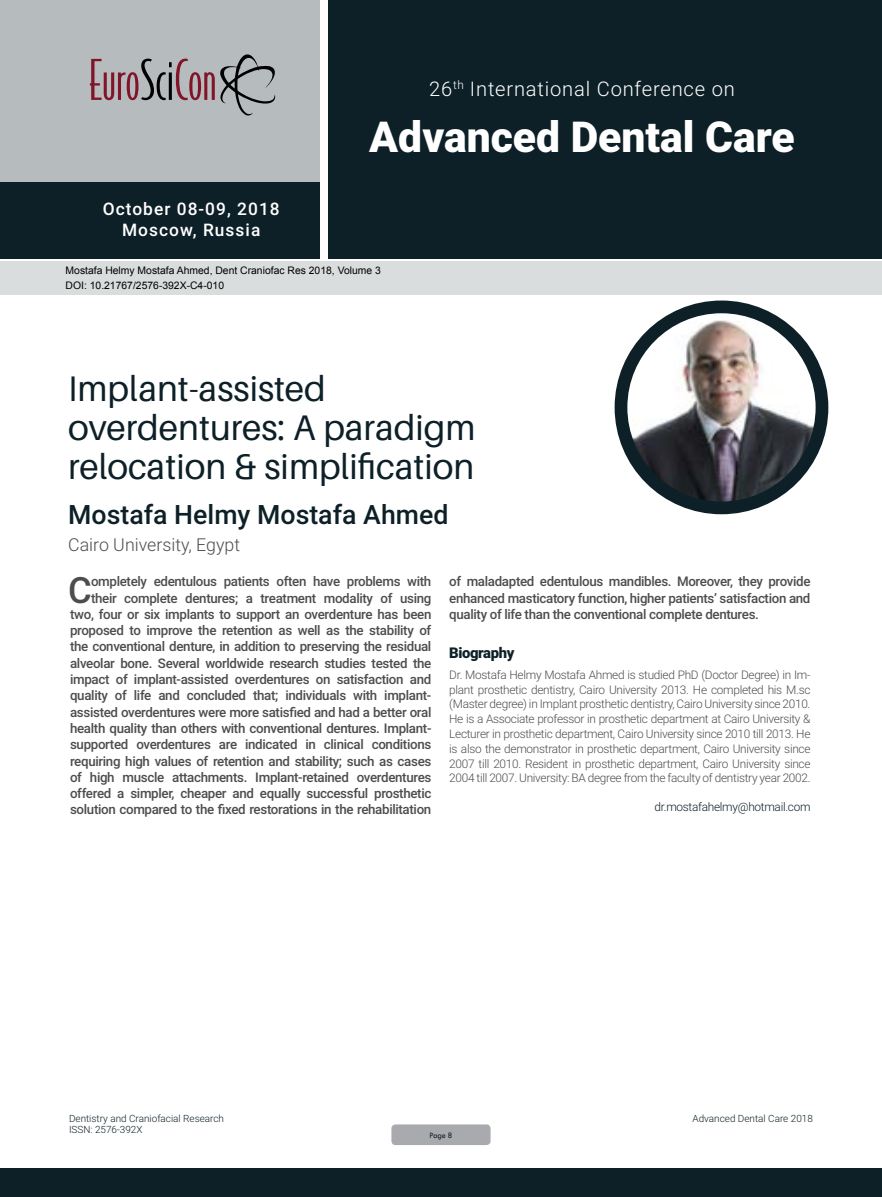
<style>
.page{position:relative;width:882px;height:1197px;background:#fff}
.page>*{position:absolute;margin:0;border:0;box-sizing:border-box;transform-origin:0 0}
.t1{font:900 42.7px "Roboto";color:#fff}
.t2{font:500 36.23px "Roboto";color:#4d4d4f}
.t3{font:35.52px/39.2px "Aileron";color:#0d2027}
.t4{font:500 26.6px "Roboto";color:#0d2027}
.t5{font:300 20.12px "Roboto";letter-spacing:.04em;color:#fff}
.t6{font:300 17.85px "Roboto";color:#4d4d4f}
.t7{font:500 17.32px/20.8px "Roboto";letter-spacing:.06em;color:#fff;text-align:center}
.t8{font:900 14.88px "Roboto";letter-spacing:-.025em;color:#0d2027}
.t9{font:500 13.3px/16.3px "Roboto";letter-spacing:-.025em;color:#4d4d4f;text-align:right}
.t10{font:300 11.9px/14.9px "Roboto";letter-spacing:-.025em;color:#4d4d4f;text-align:justify}
.t11{font:300 11.9px "Roboto";letter-spacing:-.025em;color:#0d2027}
.t12{font:10.33px/14.2px "Arial";color:#000}
.t13{font:300 9.97px/11.9px "Roboto";color:#0d2027}
.t14{font:8.58px "Tw Cen";color:#0d2027;scale:.95 1}
</style>
<div class="page">
<div style="left:0;top:0;width:319px;height:183px;background:#b6bcbe"></div>
<div style="left:1px;top:183px;width:319px;height:76px;background:#0d2027"></div>
<div style="left:328px;top:0;width:554px;height:259px;background:#0d2027"></div>
<div style="left:1px;top:261px;width:881px;height:33px;background:#daddde"></div>
<svg style="left:90px;top:54px;width:186px;height:62px"></svg>
<div style="left:0;top:1169px;width:882px;height:28px;background:#0d2027"></div>
<div style="left:391px;top:1124px;width:100px;height:21px;background:#a9aaae;border-radius:4px"></div>
<img style="left:621px;top:307px;width:201px;height:201px">
<div style="left:615px;top:301px;width:213px;height:213px;border:13px solid #0d2027;border-radius:50%"></div>
<h3 class="t7" style="left:103px;top:198px;width:178px">October 08-09, 2018<br>Moscow, Russia</h3>
<h3 class="t5" style="left:429px;top:74px;width:307px">26<sup>th</sup> International Conference on</h3>
<h1 class="t1" style="left:369px;top:107px;width:427px">Advanced Dental Care</h1>
<p class="t12" style="left:66px;top:264px;width:317px">Mostafa Helmy Mostafa Ahmed, Dent Craniofac Res 2018, Volume 3<br>DOI: 10.21767/2576-392X-C4-010</p>
<h3 class="t3" style="left:68px;top:370px;width:409px">Implant-assisted overdentures: A paradigm relocation &amp; simplification</h3>
<h3 class="t4" style="left:68px;top:496px;width:382px">Mostafa Helmy Mostafa Ahmed</h3>
<h3 class="t6" style="left:68px;top:533px;width:173px">Cairo University, Egypt</h3>
<p class="t9" style="left:70px;top:573px;width:363px">ompletely edentulous patients often have problems with their complete dentures; a treatment modality of using two, four or six implants to support an overdenture has been proposed to improve the retention as well as the stability of the conventional denture, in addition to preserving the residual alveolar bone. Several worldwide research studies tested the impact of implant-assisted overdentures on satisfaction and quality of life and concluded that; individuals with implant&shy;assisted overdentures were more satisfied and had a better oral health quality than others with conventional dentures. Implant&shy;supported overdentures are indicated in clinical conditions requiring high values of retention and stability; such as cases of high muscle attachments. Implant-retained overdentures offered a simpler, cheaper and equally successful prosthetic solution compared to the fixed restorations in the rehabilitation</p>
<p class="t9" style="left:449px;top:573px;width:363px;text-align:justify">of maladapted edentulous mandibles. Moreover, they provide enhanced masticatory function, higher patients’ satisfaction and quality of life than the conventional complete dentures.</p>
<h2 class="t2" style="left:68px;top:564px;width:25px">C</h2>
<p class="t8" style="left:449px;top:642px;width:67px">Biography</p>
<p class="t10" style="left:449px;top:667px;width:363px">Dr. Mostafa Helmy Mostafa Ahmed is studied PhD (Doctor Degree) in Im&shy;plant prosthetic dentistry, Cairo University 2013. He completed his M.sc (Master degree) in Implant prosthetic dentistry, Cairo University since 2010.<br>He is a Associate professor in prosthetic department at Cairo University &amp; Lecturer in prosthetic department, Cairo University since 2010 till 2013. He is also the demonstrator in prosthetic department, Cairo University since 2007 till 2010. Resident in prosthetic department, Cairo University since 2004 till 2007. University: BA degree from the faculty of dentistry year 2002.</p>
<p class="t11" style="left:655px;top:798px;width:158px">dr.mostafahelmy@hotmail.com</p>
<p class="t13" style="left:69px;top:1112px;width:157px">Dentistry and Craniofacial Research<br>ISSN: 2576-392X</p>
<p class="t14" style="left:430px;top:1130px;width:25px">Page 8</p>
<p class="t13" style="left:692px;top:1112px;width:122px">Advanced Dental Care 2018</p>
</div>
